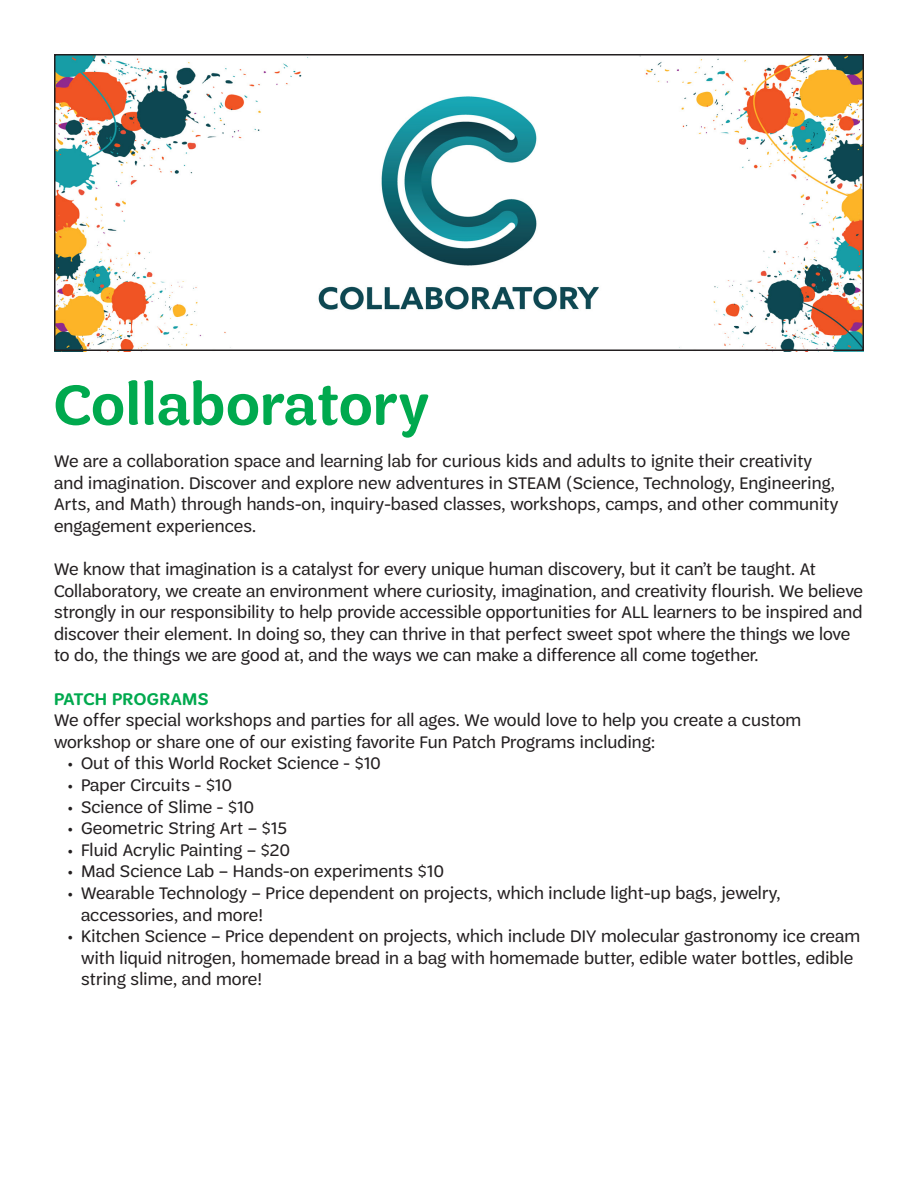
<style>
.page{position:relative;width:918px;height:1188px;background:#fff}
.page>*{position:absolute;margin:0;border:0;box-sizing:border-box;transform-origin:0 0}
.t1{font:600 60px "Trefoil Sans";letter-spacing:.01em;color:#00a94e}
.t2{font:18px/21.6px "Trefoil Sans";letter-spacing:.01em;color:#231f20}
.t3{font:600 18px "Trefoil Sans";letter-spacing:.02em;color:#00a94e}
.s1{font-family:"Omnes Girl Scouts"}
</style>
<div class="page">
<img style="left:57px;top:57px;width:804px;height:291px">
<div style="left:54px;top:54px;width:810px;height:297px;border:2px solid #231f20"></div>
<p class="t1" style="left:54px;top:372px;width:377px">Collaboratory</p>
<p class="t2" style="left:54px;top:450px;width:786px">We are a collaboration space and learning lab for curious kids and adults to ignite their creativity and imagination. Discover and explore new adventures in STEAM (Science, Technology, Engineering, Arts, and Math) through hands-on, inquiry-based classes, workshops, camps, and other community engagement experiences.</p>
<p class="t2" style="left:54px;top:558px;width:810px">We know that imagination is a catalyst for every unique human discovery, but it can’t be taught. At Collaboratory, we create an environment where curiosity, imagination, and creativity flourish. We believe strongly in our responsibility to help provide accessible opportunities for ALL learners to be inspired and discover their element. In doing so, they can thrive in that perfect sweet spot where the things we love to do, the things we are good at, and the ways we can make a difference all come together.</p>
<p class="t3" style="left:54px;top:689px;width:156px">PATCH PROGRAMS</p>
<p class="t2" style="left:54px;top:709px;width:749px">We offer special workshops and parties for all ages. We would love to help you create a custom workshop or share one of our existing favorite Fun Patch Programs including:</p>
<p class="t2" style="left:68px;top:753px;width:315px"><span class="s1">•</span> Out of this World Rocket Science - $10</p>
<p class="t2" style="left:68px;top:774px;width:166px"><span class="s1">•</span> Paper Circuits - $10</p>
<p class="t2" style="left:68px;top:796px;width:188px"><span class="s1">•</span> Science of Slime - $10</p>
<p class="t2" style="left:68px;top:817px;width:221px"><span class="s1">•</span> Geometric String Art – $15</p>
<p class="t2" style="left:68px;top:839px;width:224px"><span class="s1">•</span> Fluid Acrylic Painting – $20</p>
<p class="t2" style="left:68px;top:861px;width:378px"><span class="s1">•</span> Mad Science Lab – Hands-on experiments $10</p>
<p class="t2" style="left:81px;top:882px;width:701px;text-indent:-14px"><span class="s1">•</span> Wearable Technology – Price dependent on projects, which include light-up bags, jewelry, accessories, and more!</p>
<p class="t2" style="left:81px;top:925px;width:781px;text-indent:-14px"><span class="s1">•</span> Kitchen Science – Price dependent on projects, which include DIY molecular gastronomy ice cream with liquid nitrogen, homemade bread in a bag with homemade butter, edible water bottles, edible string slime, and more!</p>
</div>
